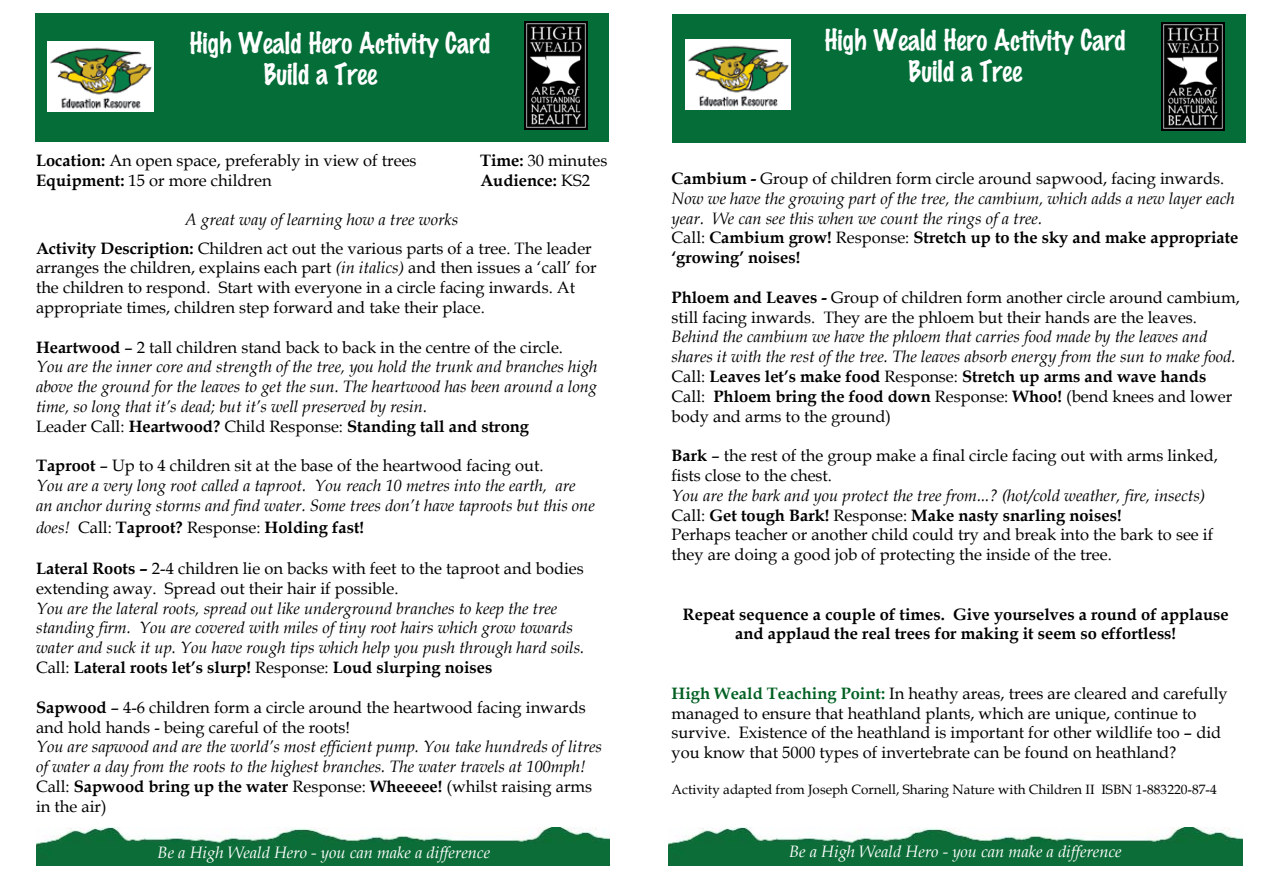
<style>
.page{position:relative;width:1263px;height:893px;background:#fff}
.page>*{position:absolute;margin:0;border:0;box-sizing:border-box;transform-origin:0 0}
.t1{font:100 26.4px/31.7px "Marker Felt";color:#fff}
.t2{font:italic 16.5px/19.8px "Book Antiqua";color:#000}
.t3{font:16.5px/19.8px "Book Antiqua";color:#000}
.t4{font:700 16.5px/19.8px "Book Antiqua";color:#000;text-align:center}
.t5{font:italic 16.5px "Book Antiqua";color:#fff}
.t6{font:13.5px "Book Antiqua";color:#000}
.s1{font-weight:700}
.s2{font-weight:400}
.s3{font-style:italic}
.s4{font-weight:700;font-style:normal}
.s5{font-style:normal}
.s6{font-weight:400;font-style:italic}
.s7{font-weight:700;color:#006022}
</style>
<div class="page">
<div style="left:36px;top:13px;width:573px;height:128px;background:#046d38"></div>
<img style="left:525px;top:21px;width:63px;height:109px">
<img style="left:669px;top:827px;width:573px;height:38px">
<div style="left:672px;top:14px;width:574px;height:128px;background:#046d38"></div>
<img style="left:1161px;top:22px;width:63px;height:109px">
<img style="left:36px;top:827px;width:574px;height:38px">
<img style="left:47px;top:42px;width:106px;height:69px">
<img style="left:685px;top:39px;width:106px;height:70px">
<h1 class="t1" style="left:263px;top:28px;width:229px;text-indent:-74px">High Weald Hero Activity Card<br>Build a Tree</h1>
<p class="t3" style="left:36px;top:150px;width:382px"><span class="s1">Location:</span> An open space, preferably in view of trees</p>
<p class="t3" style="left:480px;top:150px;width:129px"><span class="s1">Time:</span> 30 minutes</p>
<p class="t3" style="left:36px;top:170px;width:237px"><span class="s1">Equipment:</span> 15 or more children</p>
<p class="t4" style="left:480px;top:170px;width:111px">Audience: <span class="s2">KS2</span></p>
<p class="t3" style="left:36px;top:205px;width:557px;line-height:28.3px;text-indent:149px"><span class="s3">A great way of learning how a tree works<br></span><span class="s1">Activity Description:</span> Children act out the various parts of a tree. The leader</p>
<p class="t3" style="left:36px;top:258px;width:562px">arranges the children, explains each part <span class="s3">(in italics)</span> and then issues a ‘call’ for the children to respond. Start with everyone in a circle facing inwards. At appropriate times, children step forward and take their place.</p>
<p class="t2" style="left:36px;top:337px;width:563px"><span class="s4">Heartwood</span> <span class="s5">– 2 tall children stand back to back in the centre of the circle.<br></span>You are the inner core and strength of the tree, you hold the trunk and branches high above the ground for the leaves to get the sun. The heartwood has been around a long time, so long that it’s dead; but it’s well preserved by resin.<br><span class="s5">Leader Call:</span> <span class="s4">Heartwood?</span> <span class="s5">Child Response:</span> <span class="s4">Standing tall and strong</span></p>
<p class="t2" style="left:36px;top:455px;width:560px"><span class="s4">Taproot</span> <span class="s5">– Up to 4 children sit at the base of the heartwood facing out.<br></span>You are a very long root called a taproot. You reach 10 metres into the earth, are an anchor during storms and find water. Some trees don’t have taproots but this one</p>
<p class="t4" style="left:36px;top:517px;width:330px"><span class="s6">does!</span> <span class="s2">Call:</span> Taproot? <span class="s2">Response:</span> Holding fast!</p>
<p class="t3" style="left:36px;top:558px;width:549px"><span class="s1">Lateral Roots –</span> 2-4 children lie on backs with feet to the taproot and bodies extending away. Spread out their hair if possible.</p>
<p class="t2" style="left:36px;top:598px;width:550px">You are the lateral roots, spread out like underground branches to keep the tree standing firm. You are covered with miles of tiny root hairs which grow towards water and suck it up. You have rough tips which help you push through hard soils.<br><span class="s5">Call:</span> <span class="s4">Lateral roots let’s slurp!</span> <span class="s5">Response:</span> <span class="s4">Loud slurping noises</span></p>
<p class="t3" style="left:36px;top:697px;width:551px"><span class="s1">Sapwood</span> – 4-6 children form a circle around the heartwood facing inwards and hold hands - being careful of the roots!</p>
<p class="t2" style="left:36px;top:736px;width:567px">You are sapwood and are the world’s most efficient pump. You take hundreds of litres of water a day from the roots to the highest branches. The water travels at 100mph!<br><span class="s5">Call:</span> <span class="s4">Sapwood bring up the water</span> <span class="s5">Response:</span> <span class="s4">Wheeeee!</span> <span class="s5">(whilst raising arms in the air)</span></p>
<p class="t5" style="left:158px;top:841px;width:334px">Be a High Weald Hero - you can make a difference</p>
<h1 class="t1" style="left:908px;top:25px;width:219px;text-indent:-84px">High Weald Hero Activity Card<br>Build a Tree</h1>
<p class="t2" style="left:672px;top:168px;width:568px"><span class="s4">Cambium -</span> <span class="s5">Group of children form circle around sapwood, facing inwards.<br></span>Now we have the growing part of the tree, the cambium, which adds a new layer each year. We can see this when we count the rings of a tree.<br><span class="s5">Call:</span> <span class="s4">Cambium grow!</span> <span class="s5">Response:</span> <span class="s4">Stretch up to the sky and make appropriate ‘growing’ noises!</span></p>
<p class="t3" style="left:672px;top:287px;width:570px"><span class="s1">Phloem and Leaves -</span> Group of children form another circle around cambium, still facing inwards. They are the phloem but their hands are the leaves.</p>
<p class="t2" style="left:672px;top:326px;width:565px">Behind the cambium we have the phloem that carries food made by the leaves and shares it with the rest of the tree. The leaves absorb energy from the sun to make food.<br><span class="s5">Call:</span> <span class="s4">Leaves let’s make food</span> <span class="s5">Response:</span> <span class="s4">Stretch up arms and wave hands </span><span class="s5">Call:</span> <span class="s4">Phloem bring the food down</span> <span class="s5">Response:</span> <span class="s4">Whoo!</span> <span class="s5">(bend knees and lower body and arms to the ground)</span></p>
<p class="t3" style="left:672px;top:445px;width:548px"><span class="s1">Bark</span> – the rest of the group make a final circle facing out with arms linked, fists close to the chest.</p>
<p class="t3" style="left:672px;top:485px;width:543px"><span class="s3">You are the bark and you protect the tree from...? (hot/cold weather, fire, insects)<br></span>Call: <span class="s1">Get tough Bark!</span> Response: <span class="s1">Make nasty snarling noises!<br></span>Perhaps teacher or another child could try and break into the bark to see if they are doing a good job of protecting the inside of the tree.</p>
<p class="t4" style="left:683px;top:604px;width:547px">Repeat sequence a couple of times. Give yourselves a round of applause and applaud the real trees for making it seem so effortless!</p>
<p class="t3" style="left:672px;top:683px;width:557px"><span class="s7">High Weald Teaching Point:</span> In heathy areas, trees are cleared and carefully managed to ensure that heathland plants, which are unique, continue to survive. Existence of the heathland is important for other wildlife too – did you know that 5000 types of invertebrate can be found on heathland?</p>
<p class="t6" style="left:672px;top:780px;width:547px">Activity adapted from Joseph Cornell, Sharing Nature with Children II ISBN 1-883220-87-4</p>
<p class="t5" style="left:789px;top:840px;width:334px">Be a High Weald Hero - you can make a difference</p>
</div>
